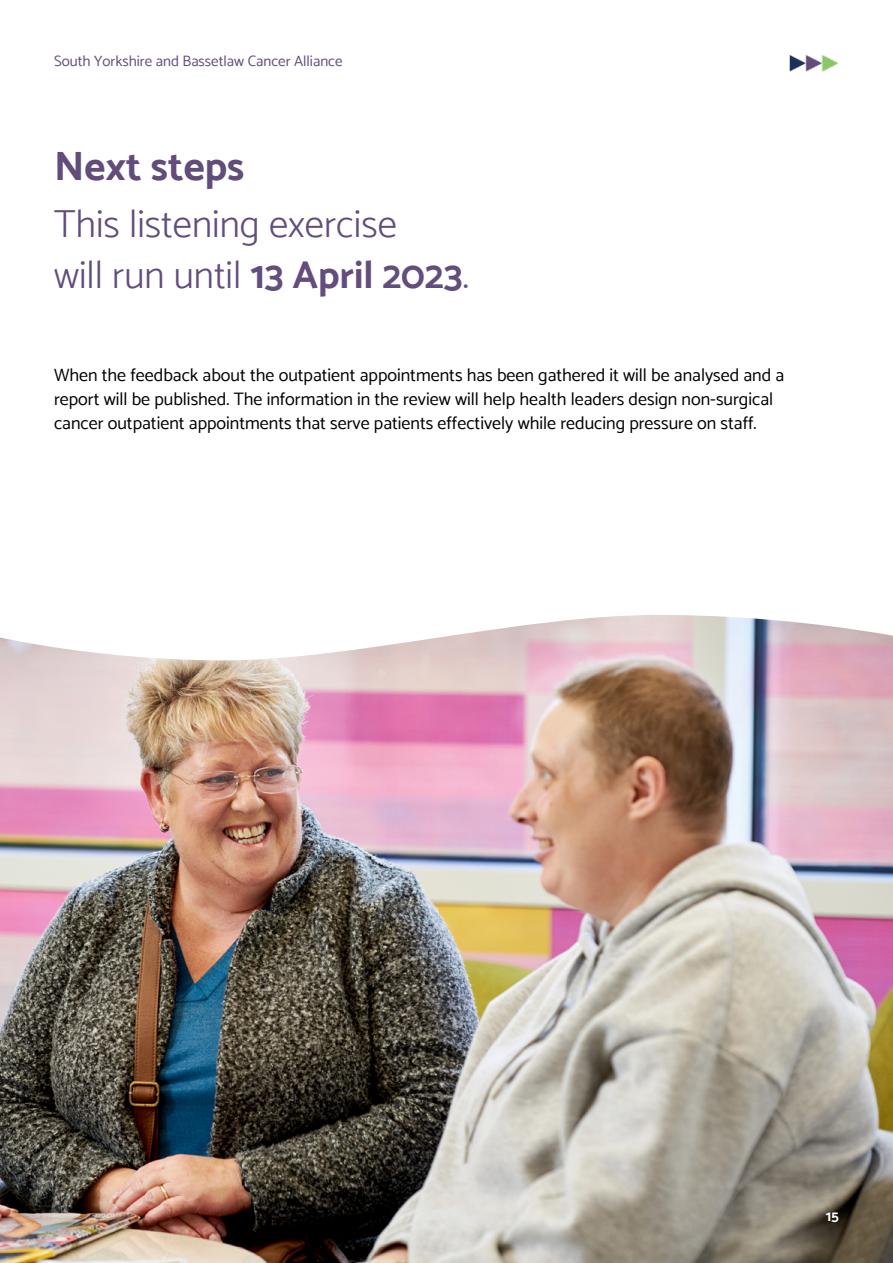
<style>
.page{position:relative;width:893px;height:1263px;background:#fff}
.page>*{position:absolute;margin:0;border:0;box-sizing:border-box;transform-origin:0 0}
.t1{font:700 40.8px "Catamaran";color:#614c7c}
.Large_pullouts{font:300 39px/51px "Catamaran";color:#624d7c}
.Body{font:18px/24px "Catamaran";color:#000}
.t2{font:15px "Catamaran";color:#624d7c}
.t3{font:700 15px "Catamaran";color:#fff}
.s1{font-weight:700}
</style>
<div class="page">
<img style="left:789px;top:55px;width:49px;height:17px">
<img style="left:0;top:615px;width:893px;height:648px">
<p class="t2" style="left:54px;top:52px;width:290px">South Yorkshire and Bassetlaw Cancer Alliance</p>
<h1 class="t1" style="left:54px;top:142px;width:192px">Next steps</h1>
<p class="Large_pullouts" style="left:54px;top:198px;width:416px">This listening exercise<br>will run until <span class="s1">13 April 2023</span>.</p>
<p class="Body" style="left:54px;top:362px;width:732px">When the feedback about the outpatient appointments has been gathered it will be analysed and a report will be published. The information in the review will help health leaders design non-surgical cancer outpatient appointments that serve patients effectively while reducing pressure on staff.</p>
<p class="t3" style="left:826px;top:1206px;width:15px">15</p>
</div>
